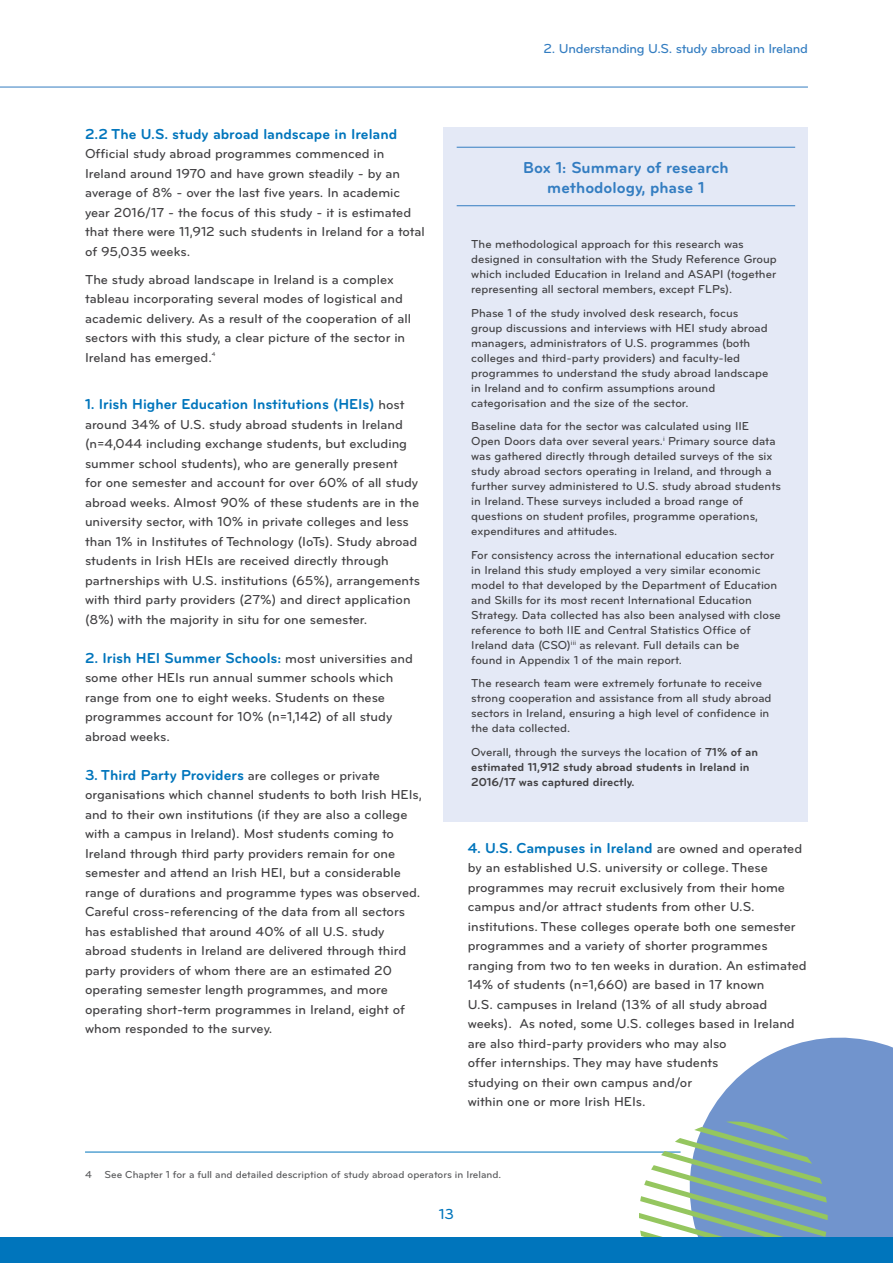
<style>
.page{position:relative;width:893px;height:1263px;background:#fff}
.page>*{position:absolute;margin:0;border:0;box-sizing:border-box;transform-origin:0 0}
.t1{font:700 16.5px/19.5px "Bryant Pro";color:#337dc1;text-align:center}
.t2{font:700 15px "Bryant Pro";color:#0075bc}
.t3{font:500 15px "Bryant Pro";color:#0075bc}
.t4{font:500 13.5px/19.5px "Bryant Pro";color:#414042}
.t5{font:500 13.5px "Bryant Pro";letter-spacing:-.02em;color:#337dc1}
.t6{font:500 12px/15px "Bryant Pro";color:#414042}
.t7{font:700 12px/15px "Bryant Pro";color:#414042}
.t8{font:500 10.5px "Bryant Pro";color:#58595b}
.t9{font:500 5.7px "Bryant Pro";color:#414042}
.s1{font-weight:500;font-size:13.5px;color:#414042}
.s2{font-weight:500}
</style>
<div class="page">
<hr style="left:0;top:87px;width:808px;height:1px;background:#337dc1">
<div style="left:444px;top:128px;width:364px;height:694px;background:#e4e9f6"></div>
<hr style="left:457px;top:147px;width:338px;height:1px;background:#337dc1">
<hr style="left:457px;top:205px;width:338px;height:1px;background:#337dc1">
<hr style="left:85px;top:1152px;width:596px;height:1px;background:#0075bc">
<svg style="left:705px;top:1037px;width:188px;height:200px;background:#86a4d4"></svg>
<svg style="left:639px;top:1121px;width:189px;height:116px"></svg>
<div style="left:0;top:1237px;width:893px;height:26px;background:#0075bc"></div>
<p class="t2" style="left:85px;top:125px;width:314px">2.2 The U.S. study abroad landscape in Ireland</p>
<p class="t4" style="left:85px;top:144px;width:341px">Official study abroad programmes commenced in Ireland around 1970 and have grown steadily - by an average of 8% - over the last five years. In academic year 2016/17 - the focus of this study - it is estimated that there were 11,912 such students in Ireland for a total of 95,035 weeks.</p>
<p class="t4" style="left:85px;top:270px;width:327px">The study abroad landscape in Ireland is a complex tableau incorporating several modes of logistical and academic delivery. As a result of the cooperation of all sectors with this study, a clear picture of the sector in Ireland has emerged.</p>
<p class="t9" style="left:212px;top:350px;width:5px">4</p>
<p class="t2" style="left:85px;top:395px;width:321px">1. Irish Higher Education Institutions (HEIs) <span class="s1">host</span></p>
<p class="t4" style="left:85px;top:415px;width:336px">around 34% of U.S. study abroad students in Ireland (n=4,044 including exchange students, but excluding summer school students), who are generally present<br>for one semester and account for over 60% of all study abroad weeks. Almost 90% of these students are in the university sector, with 10% in private colleges and less than 1% in Institutes of Technology (IoTs). Study abroad students in Irish HEIs are received directly through partnerships with U.S. institutions (65%), arrangements with third party providers (27%) and direct application (8%) with the majority in situ for one semester.</p>
<p class="t2" style="left:85px;top:649px;width:329px">2. Irish HEI Summer Schools: <span class="s1">most universities and</span></p>
<p class="t4" style="left:85px;top:668px;width:310px">some other HEIs run annual summer schools which range from one to eight weeks. Students on these programmes account for 10% (n=1,142) of all study abroad weeks.</p>
<p class="t2" style="left:85px;top:766px;width:297px">3. Third Party Providers <span class="s1">are colleges or private</span></p>
<p class="t4" style="left:85px;top:785px;width:338px">organisations which channel students to both Irish HEIs, and to their own institutions (if they are also a college with a campus in Ireland). Most students coming to Ireland through third party providers remain for one semester and attend an Irish HEI, but a considerable range of durations and programme types was observed.<br>Careful cross-referencing of the data from all sectors has established that around 40% of all U.S. study abroad students in Ireland are delivered through third party providers of whom there are an estimated 20 operating semester length programmes, and more operating short-term programmes in Ireland, eight of whom responded to the survey.</p>
<p class="t5" style="left:544px;top:40px;width:266px">2. Understanding U.S. study abroad in Ireland</p>
<p class="t1" style="left:523px;top:158px;width:207px">Box 1: Summary of research methodology, phase 1</p>
<p class="t6" style="left:471px;top:237px;width:307px">The methodological approach for this research was designed in consultation with the Study Reference Group which included Education in Ireland and ASAPI (together representing all sectoral members, except FLPs).</p>
<p class="t6" style="left:471px;top:305px;width:299px">Phase 1 of the study involved desk research, focus group discussions and interviews with HEI study abroad managers, administrators of U.S. programmes (both colleges and third-party providers) and faculty-led programmes to understand the study abroad landscape in Ireland and to confirm assumptions around categorisation and the size of the sector.</p>
<p class="t6" style="left:471px;top:419px;width:311px">Baseline data for the sector was calculated using IIE Open Doors data over several years.<sup>i</sup> Primary source data was gathered directly through detailed surveys of the six study abroad sectors operating in Ireland, and through a further survey administered to U.S. study abroad students in Ireland. These surveys included a broad range of questions on student profiles, programme operations, expenditures and attitudes.</p>
<p class="t6" style="left:471px;top:547px;width:311px">For consistency across the international education sector in Ireland this study employed a very similar economic model to that developed by the Department of Education and Skills for its most recent International Education Strategy. Data collected has also been analysed with close reference to both IIE and Central Statistics Office of Ireland data (CSO)<sup>iii</sup> as relevant. Full details can be<br>found in Appendix 1 of the main report.</p>
<p class="t6" style="left:471px;top:676px;width:302px">The research team were extremely fortunate to receive strong cooperation and assistance from all study abroad sectors in Ireland, ensuring a high level of confidence in the data collected.</p>
<p class="t7" style="left:471px;top:744px;width:289px"><span class="s2">Overall, through the surveys the location of</span> 71% of an estimated 11,912 study abroad students in Ireland in<br>2016/17 was captured directly.</p>
<p class="t2" style="left:468px;top:838px;width:336px">4. U.S. Campuses in Ireland <span class="s1">are owned and operated</span></p>
<p class="t4" style="left:468px;top:858px;width:340px">by an established U.S. university or college. These programmes may recruit exclusively from their home campus and/or attract students from other U.S. institutions. These colleges operate both one semester programmes and a variety of shorter programmes ranging from two to ten weeks in duration. An estimated 14% of students (n=1,660) are based in 17 known<br>U.S. campuses in Ireland (13% of all study abroad weeks). As noted, some U.S. colleges based in Ireland are also third-party providers who may also<br>offer internships. They may have students<br>studying on their own campus and/or<br>within one or more Irish HEIs.</p>
<p class="t8" style="left:85px;top:1168px;width:418px">4 See Chapter 1 for a full and detailed description of study abroad operators in Ireland.</p>
<p class="t3" style="left:439px;top:1205px;width:17px">13</p>
</div>
